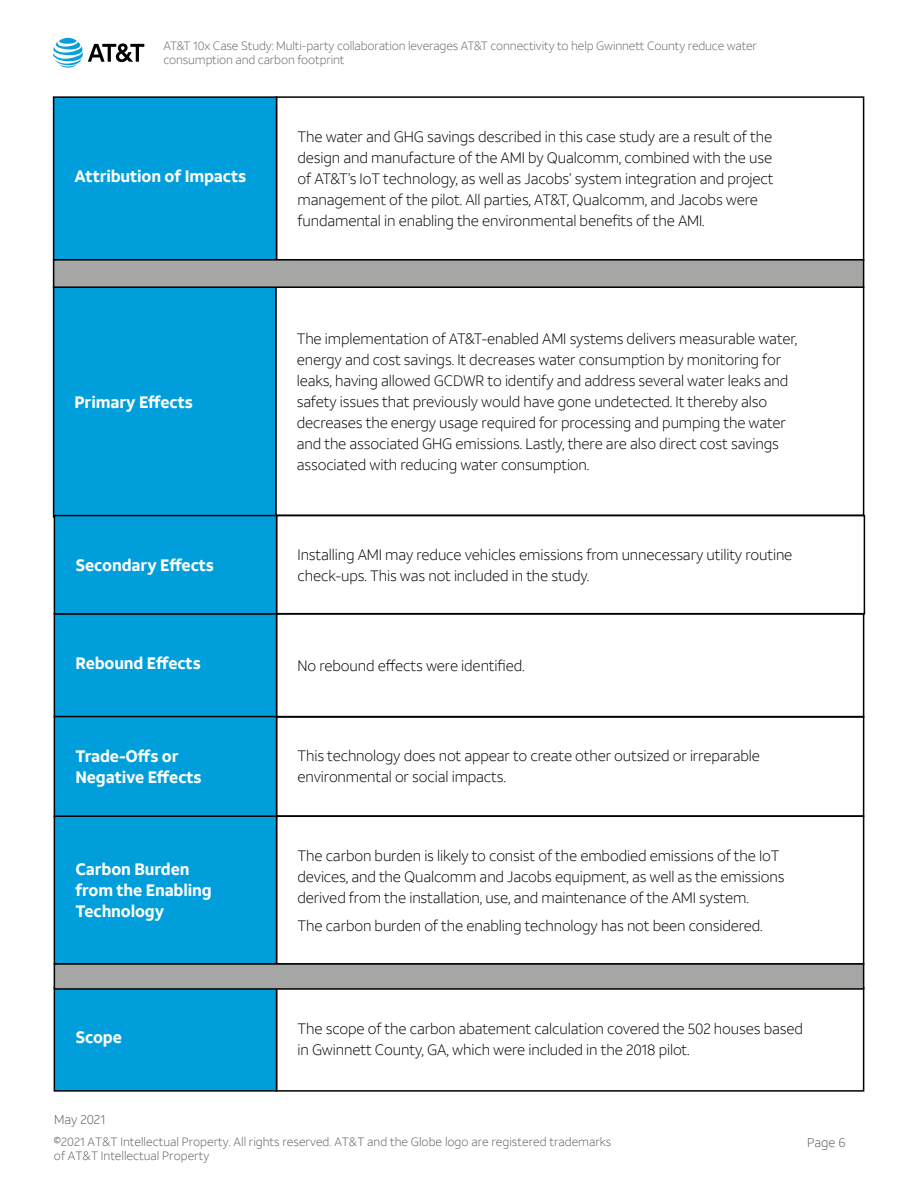
<style>
.page{position:relative;width:918px;height:1188px;background:#fff}
.page>*{position:absolute;margin:0;border:0;box-sizing:border-box;transform-origin:0 0}
.t1{font:700 16.5px/21px "ATT Aleck Sans";letter-spacing:-.01em;color:#fff}
.t2{font:300 15px/21px "ATT Aleck Sans";letter-spacing:-.01em;color:#000}
.t3{font:300 12.75px "ATT Aleck Sans";color:#5a5a5a}
.t4{font:300 12px/14.4px "ATT Aleck Sans";letter-spacing:-.01em;color:#636466}
.t5{font:300 12px/14.2px "ATT Aleck Sans";color:#5a5a5a}
</style>
<div class="page">
<svg style="left:53px;top:38px;width:91px;height:30px"></svg>
<div style="left:276px;top:96px;width:588px;height:164px;border:2px solid #000"></div>
<div style="left:54px;top:97px;width:223px;height:163px;background:#009fdb"></div>
<div style="left:53px;top:96px;width:224px;height:164px;border:2px solid #000"></div>
<div style="left:54px;top:287px;width:222px;height:230px;background:#009fdb"></div>
<div style="left:53px;top:286px;width:224px;height:232px;border:2px solid #000"></div>
<div style="left:53px;top:259px;width:811px;height:29px;background:#a6a6a5;border:2px solid #000"></div>
<div style="left:54px;top:614px;width:223px;height:103px;background:#009fdb"></div>
<div style="left:54px;top:613px;width:223px;height:105px;border:2px solid #000"></div>
<div style="left:276px;top:716px;width:588px;height:101px;border:2px solid #000"></div>
<div style="left:54px;top:717px;width:223px;height:100px;background:#009fdb"></div>
<div style="left:54px;top:716px;width:223px;height:101px;border:2px solid #000"></div>
<div style="left:276px;top:515px;width:589px;height:100px;border:2px solid #000"></div>
<div style="left:54px;top:516px;width:223px;height:98px;background:#009fdb"></div>
<div style="left:54px;top:515px;width:223px;height:100px;border:2px solid #000"></div>
<div style="left:276px;top:815px;width:588px;height:150px;border:2px solid #000"></div>
<div style="left:54px;top:816px;width:223px;height:148px;background:#009fdb"></div>
<div style="left:54px;top:815px;width:223px;height:150px;border:2px solid #000"></div>
<div style="left:276px;top:987px;width:588px;height:105px;border:2px solid #000"></div>
<div style="left:54px;top:988px;width:223px;height:103px;background:#009fdb"></div>
<div style="left:54px;top:987px;width:223px;height:105px;border:2px solid #000"></div>
<div style="left:54px;top:963px;width:810px;height:27px;background:#a6a6a5;border:2px solid #000"></div>
<p class="t4" style="left:163px;top:38px;width:595px">AT&amp;T 10x Case Study: Multi-party collaboration leverages AT&amp;T connectivity to help Gwinnett County reduce water consumption and carbon footprint</p>
<p class="t1" style="left:75px;top:166px;width:173px">Attribution of Impacts</p>
<p class="t1" style="left:75px;top:392px;width:120px">Primary Effects</p>
<p class="t1" style="left:75px;top:555px;width:140px">Secondary Effects</p>
<p class="t2" style="left:298px;top:126px;width:478px">The water and GHG savings described in this case study are a result of the design and manufacture of the AMI by Qualcomm, combined with the use of AT&amp;T’s IoT technology, as well as Jacobs’ system integration and project management of the pilot. All parties, AT&amp;T, Qualcomm, and Jacobs were fundamental in enabling the environmental benefits of the AMI.</p>
<p class="t2" style="left:297px;top:328px;width:502px">The implementation of AT&amp;T-enabled AMI systems delivers measurable water, energy and cost savings. It decreases water consumption by monitoring for leaks, having allowed GCDWR to identify and address several water leaks and safety issues that previously would have gone undetected. It thereby also decreases the energy usage required for processing and pumping the water and the associated GHG emissions. Lastly, there are also direct cost savings associated with reducing water consumption.</p>
<p class="t2" style="left:298px;top:544px;width:496px">Installing AMI may reduce vehicles emissions from unnecessary utility routine check-ups. This was not included in the study.</p>
<p class="t1" style="left:75px;top:653px;width:127px">Rebound Effects</p>
<p class="t2" style="left:298px;top:655px;width:229px">No rebound effects were identified.</p>
<p class="t1" style="left:75px;top:746px;width:128px">Trade-Offs or<br>Negative Effects</p>
<p class="t1" style="left:75px;top:859px;width:138px">Carbon Burden from the Enabling<br>Technology</p>
<p class="t1" style="left:75px;top:1027px;width:48px">Scope</p>
<p class="t3" style="left:54px;top:1112px;width:53px">May 2021</p>
<p class="t2" style="left:298px;top:746px;width:464px">This technology does not appear to create other outsized or irreparable environmental or social impacts.</p>
<p class="t2" style="left:298px;top:845px;width:489px">The carbon burden is likely to consist of the embodied emissions of the IoT devices, and the Qualcomm and Jacobs equipment, as well as the emissions derived from the installation, use, and maintenance of the AMI system.</p>
<p class="t2" style="left:298px;top:915px;width:467px">The carbon burden of the enabling technology has not been considered.</p>
<p class="t2" style="left:298px;top:1018px;width:507px">The scope of the carbon abatement calculation covered the 502 houses based in Gwinnett County, GA, which were included in the 2018 pilot.</p>
<p class="t5" style="left:54px;top:1135px;width:559px">©2021 AT&amp;T Intellectual Property. All rights reserved. AT&amp;T and the Globe logo are registered trademarks of AT&amp;T Intellectual Property</p>
<p class="t3" style="left:807px;top:1134px;width:40px">Page 6</p>
</div>
